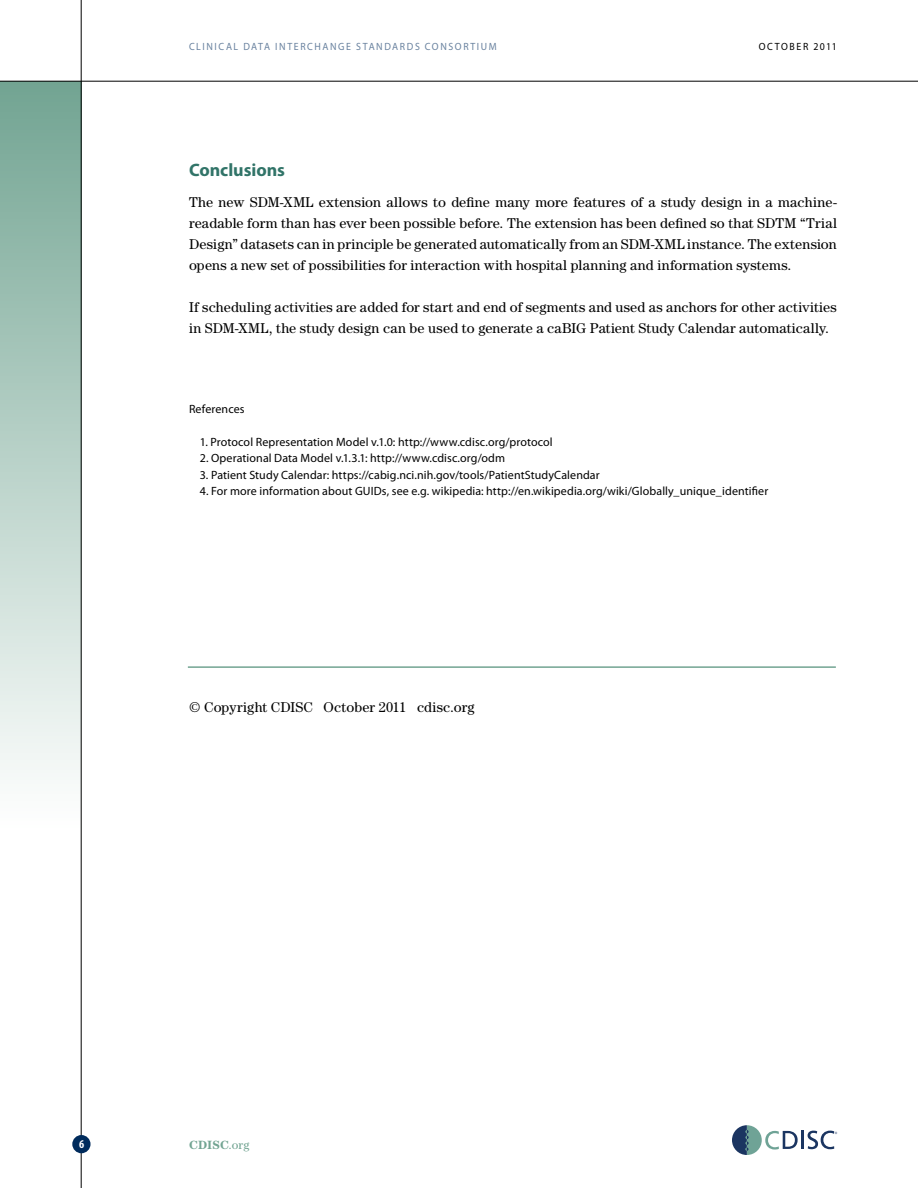
<style>
.page{position:relative;width:918px;height:1188px;background:#fff}
.page>*{position:absolute;margin:0;border:0;box-sizing:border-box;transform-origin:0 0}
.t1{font:700 18px "Myriad Pro";color:#317468}
.t2{font:14.25px/21px "Century";letter-spacing:.01em;color:#000;text-align:justify}
.t3{font:12px "Myriad Pro";letter-spacing:.01em;color:#000}
.t4{font:700 12px "Century";letter-spacing:.01em;color:#72a492}
.t5{font:700 condensed 12px "Myriad Pro";color:#fff}
.t6{font:10.5px "Myriad Pro";letter-spacing:.165em;color:#69829f;scale:.94 1}
.t7{font:10.5px "Myriad Pro";letter-spacing:.15em;color:#000;scale:.94 1}
.s1{font-weight:400}
</style>
<div class="page">
<div style="left:0;top:81px;width:81px;height:873px;background:linear-gradient(to bottom,#74a694,#fff)"></div>
<hr style="left:0;top:81px;width:918px;height:1px;background:#000">
<hr style="left:81px;top:0;width:1px;height:1188px;background:#000">
<div style="left:72px;top:1135px;width:19px;height:18px;background:#002b5c;border-radius:50%"></div>
<hr style="left:801px;top:1131px;width:3px;height:18px;background:#1b3561">
<svg style="left:732px;top:1125px;width:66px;height:30px"></svg>
<svg style="left:808px;top:1131px;width:29px;height:18px"></svg>
<hr style="left:188px;top:666px;width:648px;height:2px;background:#72a492">
<p class="t6" style="left:189px;top:40px;width:329px">Clinic al Data Interchange Standards Consorti um</p>
<p class="t7" style="left:759px;top:40px;width:85px">Oc tober 2011</p>
<p class="t1" style="left:189px;top:158px;width:98px">Conclusions</p>
<p class="t2" style="left:189px;top:192px;width:650px">The new SDM-XML extension allows to define many more features of a study design in a machine&shy;readable form than has ever been possible before. The extension has been defined so that SDTM “Trial Design” datasets can in principle be generated automatically from an SDM-XML instance. The extension opens a new set of possibilities for interaction with hospital planning and information systems.</p>
<p class="t2" style="left:189px;top:297px;width:649px">If scheduling activities are added for start and end of segments and used as anchors for other activities in SDM-XML, the study design can be used to generate a caBIG Patient Study Calendar automatically.</p>
<p class="t3" style="left:189px;top:401px;width:57px">References</p>
<p class="t3" style="left:200px;top:434px;width:355px">1. Protocol Representation Model v.1.0: http://www.cdisc.org/protocol</p>
<p class="t3" style="left:200px;top:451px;width:307px">2. Operational Data Model v.1.3.1: http://www.cdisc.org/odm</p>
<p class="t3" style="left:200px;top:467px;width:401px">3. Patient Study Calendar: https://cabig.nci.nih.gov/tools/PatientStudyCalendar</p>
<p class="t3" style="left:200px;top:484px;width:570px">4. For more information about GU IDs, see e.g. wikipedia: http://en.wikipedia.org/wiki/Globally_unique_identifier</p>
<p class="t2" style="left:189px;top:696px;width:287px">© Copyright CDISC October 2011 cdisc.org</p>
<p class="t5" style="left:79px;top:1137px;width:7px">6</p>
<p class="t4" style="left:189px;top:1138px;width:62px">CDISC<span class="s1">.org</span></p>
</div>
